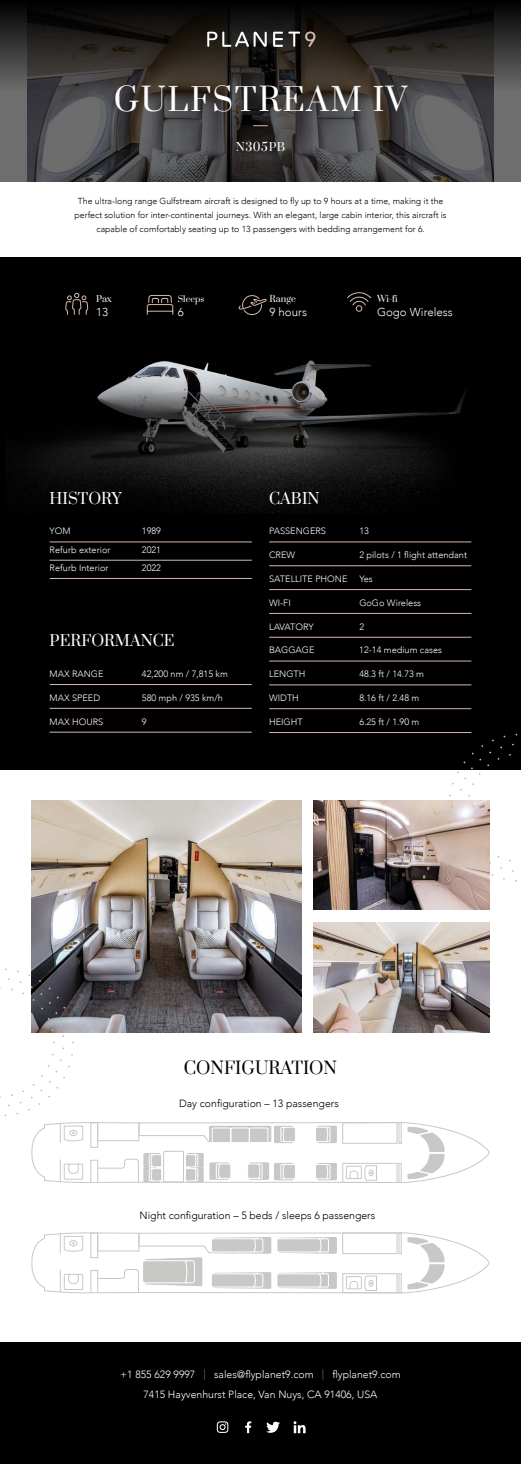
<style>
.page{position:relative;width:521px;height:1464px;background:#fff}
.page>*{position:absolute;margin:0;border:0;box-sizing:border-box;transform-origin:0 0}
.t1{font:31.15px "Prata";letter-spacing:.05em;color:#fff}
.t2{font:16.62px "Prata";color:#000}
.t3{font:14.88px "Prata";color:#fff}
.t4{font:300 11.55px "Avenir";color:#fff}
.t5{font:11.2px "Prata";letter-spacing:.05em;color:#fff}
.t6{font:300 10.5px/20.1px "Avenir";color:#fff;text-align:center}
.t7{font:300 10.5px "Avenir";color:#000}
.t8{font:300 9.19px "Avenir";color:#fff}
.t9{font:300 8.75px/13.7px "Avenir";color:#000;text-align:center}
.t10{font:8.75px "Prata";color:#fff}
.t11{font:8.31px "Prata";color:#fff}
.s1{color:#93726e}
</style>
<div class="page">
<div style="left:0;top:256px;width:521px;height:513px;background:#000"></div>
<img style="left:23px;top:360px;width:443px;height:153px">
<svg style="left:448px;top:733px;width:73px;height:148px"></svg>
<hr style="left:50px;top:542px;width:202px;height:1px;background:#d5b9aa">
<hr style="left:50px;top:560px;width:202px;height:1px;background:#d5b9aa">
<hr style="left:50px;top:578px;width:202px;height:1px;background:#d5b9aa">
<hr style="left:50px;top:684px;width:202px;height:1px;background:#d5b9aa">
<hr style="left:50px;top:708px;width:202px;height:1px;background:#d5b9aa">
<hr style="left:50px;top:732px;width:202px;height:1px;background:#d5b9aa">
<hr style="left:269px;top:542px;width:202px;height:1px;background:#d5b9aa">
<hr style="left:269px;top:565px;width:202px;height:1px;background:#d5b9aa">
<hr style="left:269px;top:589px;width:202px;height:1px;background:#d5b9aa">
<hr style="left:269px;top:613px;width:202px;height:1px;background:#d5b9aa">
<hr style="left:269px;top:637px;width:202px;height:1px;background:#d5b9aa">
<hr style="left:269px;top:661px;width:202px;height:1px;background:#d5b9aa">
<hr style="left:269px;top:684px;width:202px;height:1px;background:#d5b9aa">
<hr style="left:269px;top:708px;width:202px;height:1px;background:#d5b9aa">
<hr style="left:269px;top:732px;width:202px;height:1px;background:#d5b9aa">
<div style="left:0;top:1342px;width:521px;height:121px;background:#000"></div>
<img style="left:314px;top:800px;width:175px;height:110px">
<img style="left:32px;top:800px;width:269px;height:168px">
<img style="left:314px;top:922px;width:175px;height:46px">
<svg style="left:245px;top:1421px;width:6px;height:12px"></svg>
<svg style="left:266px;top:1421px;width:14px;height:12px"></svg>
<svg style="left:294px;top:1421px;width:12px;height:12px"></svg>
<svg style="left:217px;top:1421px;width:11px;height:11px"></svg>
<svg style="left:0;top:91px;width:521px;height:91px;background:#4c4b4c"></svg>
<svg style="left:253px;top:125px;width:15px;height:1px"></svg>
<svg style="left:0;top:0;width:521px;height:91px;background:#24211f"></svg>
<svg style="left:273px;top:31px;width:42px;height:16px"></svg>
<svg style="left:207px;top:32px;width:60px;height:15px"></svg>
<svg style="left:65px;top:293px;width:23px;height:22px"></svg>
<svg style="left:147px;top:295px;width:26px;height:20px"></svg>
<svg style="left:238px;top:295px;width:29px;height:20px"></svg>
<svg style="left:347px;top:292px;width:24px;height:20px"></svg>
<svg style="left:0;top:968px;width:490px;height:215px"></svg>
<svg style="left:31px;top:1232px;width:459px;height:61px"></svg>
<h1 class="t1" style="left:114px;top:74px;width:295px">GULFSTREAM IV</h1>
<p class="t5" style="left:236px;top:138px;width:51px">N305PB</p>
<p class="t9" style="left:75px;top:194px;width:373px">The ultra-long range Gulfstream aircraft is designed to fly up to 9 hours at a time, making it the perfect solution for inter-continental journeys. With an elegant, large cabin interior, this aircraft is capable of comfortably seating up to 13 passengers with bedding arrangement for 6.</p>
<p class="t10" style="left:96px;top:291px;width:17px">Pax</p>
<p class="t4" style="left:96px;top:305px;width:13px">13</p>
<p class="t11" style="left:178px;top:292px;width:28px">Sleeps</p>
<p class="t4" style="left:178px;top:305px;width:7px">6</p>
<p class="t10" style="left:269px;top:291px;width:28px">Range</p>
<p class="t4" style="left:269px;top:305px;width:39px">9 hours</p>
<p class="t10" style="left:377px;top:291px;width:22px">Wi-fi</p>
<p class="t4" style="left:377px;top:305px;width:77px">Gogo Wireless</p>
<h3 class="t3" style="left:50px;top:486px;width:73px">HISTORY</h3>
<p class="t8" style="left:50px;top:525px;width:23px">YOM</p>
<p class="t8" style="left:142px;top:525px;width:21px">1989</p>
<p class="t8" style="left:50px;top:544px;width:62px">Refurb exterior</p>
<p class="t8" style="left:142px;top:544px;width:21px">2021</p>
<p class="t8" style="left:50px;top:562px;width:60px">Refurb Interior</p>
<p class="t8" style="left:142px;top:562px;width:21px">2022</p>
<h3 class="t3" style="left:50px;top:628px;width:127px">PERFORMANCE</h3>
<p class="t8" style="left:50px;top:668px;width:55px">MAX RANGE</p>
<p class="t8" style="left:142px;top:668px;width:87px">42,200 nm / 7,815 km</p>
<p class="t8" style="left:50px;top:692px;width:52px">MAX SPEED</p>
<p class="t8" style="left:142px;top:692px;width:82px">580 mph / 935 km/h</p>
<p class="t8" style="left:50px;top:716px;width:55px">MAX HOURS</p>
<p class="t8" style="left:142px;top:716px;width:6px">9</p>
<h3 class="t3" style="left:269px;top:486px;width:52px">CABIN</h3>
<p class="t8" style="left:269px;top:525px;width:58px">PASSENGERS</p>
<p class="t8" style="left:359px;top:525px;width:11px">13</p>
<p class="t8" style="left:269px;top:549px;width:28px">CREW</p>
<p class="t8" style="left:359px;top:549px;width:109px">2 pilots / 1 flight attendant</p>
<p class="t8" style="left:269px;top:573px;width:80px">SATELLITE PHONE</p>
<p class="t8" style="left:359px;top:573px;width:15px">Yes</p>
<p class="t8" style="left:269px;top:597px;width:23px">WI-FI</p>
<p class="t8" style="left:359px;top:597px;width:63px">GoGo Wireless</p>
<p class="t8" style="left:269px;top:621px;width:46px">LAVATORY</p>
<p class="t8" style="left:359px;top:621px;width:6px">2</p>
<p class="t8" style="left:269px;top:645px;width:47px">BAGGAGE</p>
<p class="t8" style="left:359px;top:645px;width:84px">12-14 medium cases</p>
<p class="t8" style="left:269px;top:668px;width:38px">LENGTH</p>
<p class="t8" style="left:359px;top:668px;width:66px">48.3 ft / 14.73 m</p>
<p class="t8" style="left:269px;top:692px;width:31px">WIDTH</p>
<p class="t8" style="left:359px;top:692px;width:62px">8.16 ft / 2.48 m</p>
<p class="t8" style="left:269px;top:716px;width:35px">HEIGHT</p>
<p class="t8" style="left:359px;top:716px;width:62px">6.25 ft / 1.90 m</p>
<h2 class="t2" style="left:184px;top:1053px;width:155px">CONFIGURATION</h2>
<p class="t7" style="left:179px;top:1097px;width:161px">Day configuration – 13 passengers</p>
<p class="t7" style="left:140px;top:1208px;width:237px">Night configuration – 5 beds / sleeps 6 passengers</p>
<p class="t6" style="left:120px;top:1363px;width:282px">+1 855 629 9997 <span class="s1">|</span> sales@flyplanet9.com <span class="s1">|</span> flyplanet9.com<br>7415 Hayvenhurst Place, Van Nuys, CA 91406, USA</p>
</div>
